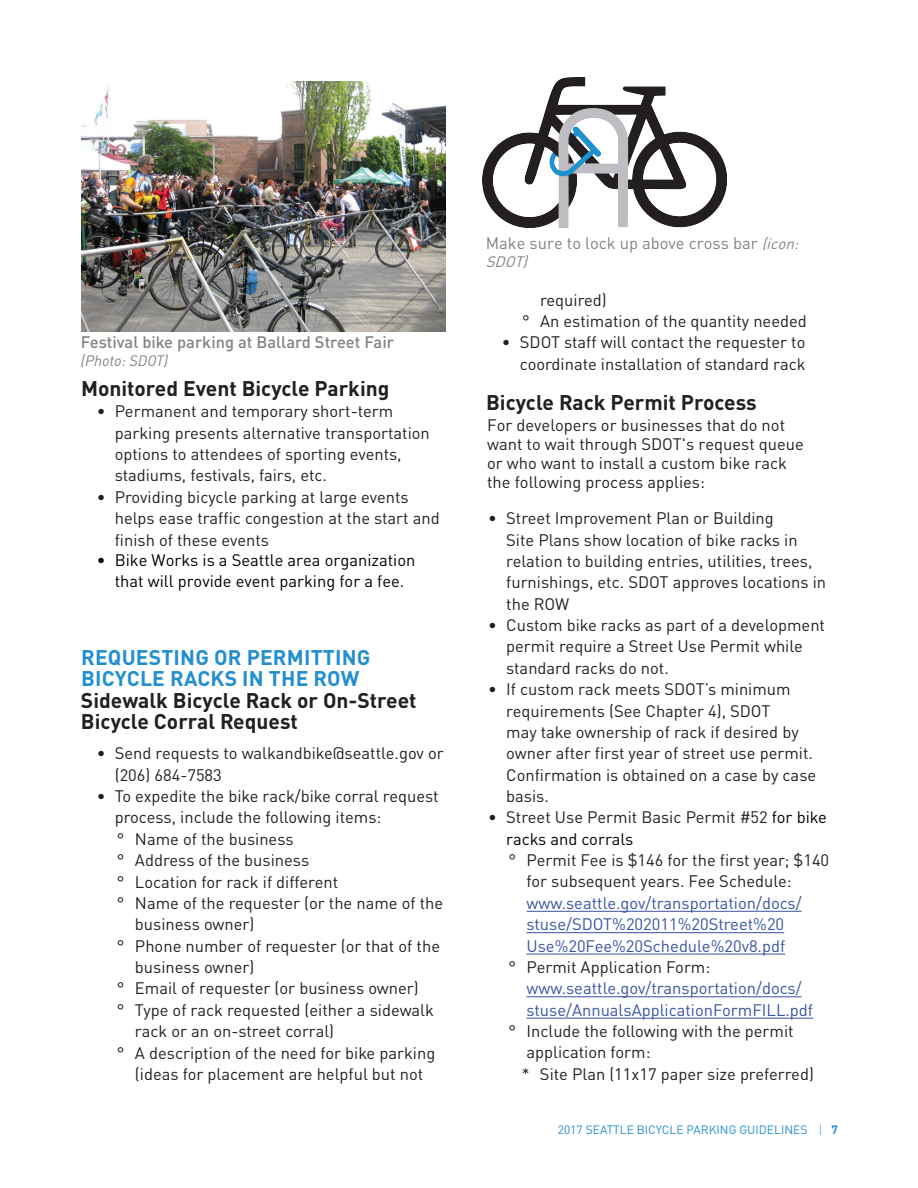
<style>
.page{position:relative;width:918px;height:1188px;background:#fff}
.page>*{position:absolute;margin:0;border:0;box-sizing:border-box;transform-origin:0 0}
.t1{font:700 21px/21.5px "DIN Pro";color:#231f20}
.t2{font:700 21px/21.5px "DIN Pro";letter-spacing:.01em;color:#238fcf}
.t3{font:16.5px/21.3px "DIN Pro";color:#231f20}
.t4{font:16.5px/21.3px "DIN Pro";color:#3853a3}
.t5{font:16.5px/21px "DIN Pro";color:#000;text-align:center}
.t6{font:500 16.5px "DINOT";color:#808384}
.t7{font:16.5px "DIN Pro";color:#808384}
.t8{font:italic 15px "DINOT";color:#808384}
.t9{font:italic 15px "DIN Pro";color:#808384}
.t10{font:12px "DIN Pro";color:#238fcf}
.s1{font-style:italic;font-size:15px}
.s2{color:#000}
.s3{font-weight:300}
.s4{font-weight:700}
</style>
<div class="page">
<img style="left:81px;top:81px;width:365px;height:250px">
<hr style="left:526px;top:911px;width:276px;height:1px;background:#3853a3">
<hr style="left:526px;top:932px;width:258px;height:1px;background:#3853a3">
<hr style="left:526px;top:954px;width:259px;height:1px;background:#3853a3">
<hr style="left:526px;top:996px;width:276px;height:1px;background:#3853a3">
<hr style="left:526px;top:1018px;width:287px;height:1px;background:#3853a3">
<img style="left:482px;top:78px;width:245px;height:149px">
<p class="t6" style="left:81px;top:331px;width:315px">Festival bike parking at Ballard Street Fair</p>
<p class="t8" style="left:81px;top:351px;width:89px">(Photo: SDOT)</p>
<p class="t1" style="left:81px;top:375px;width:310px">Monitored Event Bicycle Parking</p>
<p class="t3" style="left:115px;top:399px;width:317px;text-indent:-18px">• Permanent and temporary short-term parking presents alternative transportation options to attendees of sporting events, stadiums, festivals, fairs, etc.</p>
<p class="t3" style="left:115px;top:485px;width:327px;text-indent:-18px">• Providing bicycle parking at large events helps ease traffic congestion at the start and finish of these events</p>
<p class="t5" style="left:97px;top:548px;width:320px">• Bike Works is a Seattle area organization that will provide event parking for a fee.</p>
<p class="t2" style="left:81px;top:644px;width:291px">REQUESTING OR PERMITTING<br>BICYCLE RACKS IN THE ROW</p>
<p class="t1" style="left:81px;top:687px;width:337px">Sidewalk Bicycle Rack or On-Street<br>Bicycle Corral Request</p>
<p class="t3" style="left:115px;top:741px;width:331px;text-indent:-18px">• Send requests to walkandbike@seattle.gov or (206) 684-7583</p>
<p class="t3" style="left:97px;top:784px;width:343px">• To expedite the bike rack/bike corral request</p>
<p class="t3" style="left:115px;top:805px;width:268px">process, include the following items:</p>
<p class="t3" style="left:117px;top:827px;width:178px">° Name of the business</p>
<p class="t3" style="left:117px;top:848px;width:194px">° Address of the business</p>
<p class="t3" style="left:117px;top:869px;width:223px">° Location for rack if different</p>
<p class="t3" style="left:117px;top:891px;width:328px">° Name of the requester (or the name of the</p>
<p class="t3" style="left:135px;top:912px;width:121px">business owner)</p>
<p class="t3" style="left:117px;top:933px;width:325px">° Phone number of requester (or that of the</p>
<p class="t3" style="left:135px;top:955px;width:121px">business owner)</p>
<p class="t3" style="left:117px;top:976px;width:303px">° Email of requester (or business owner)</p>
<p class="t3" style="left:117px;top:998px;width:318px">° Type of rack requested (either a sidewalk</p>
<p class="t3" style="left:135px;top:1019px;width:201px">rack or an on-street corral)</p>
<p class="t3" style="left:117px;top:1040px;width:320px">° A description of the need for bike parking</p>
<p class="t3" style="left:135px;top:1062px;width:290px">(ideas for placement are helpful but not</p>
<p class="t7" style="left:486px;top:230px;width:320px">Make sure to lock up above cross bar <span class="s1">(icon:</span></p>
<p class="t9" style="left:486px;top:250px;width:48px">SDOT)</p>
<p class="t3" style="left:522px;top:287px;width:286px;text-indent:18px">required)<br>° An estimation of the quantity needed</p>
<p class="t3" style="left:502px;top:330px;width:305px;text-align:right">• SDOT staff will contact the requester to coordinate installation of standard rack</p>
<p class="t1" style="left:486px;top:389px;width:272px">Bicycle Rack Permit Process</p>
<p class="t3" style="left:487px;top:415px;width:318px;line-height:18.8px">For developers or businesses that do not want to wait through SDOT's request queue or who want to install a custom bike rack the following process applies:</p>
<p class="t3" style="left:506px;top:506px;width:321px;text-indent:-18px">• Street Improvement Plan or Building<br>Site Plans show location of bike racks in relation to building entries, utilities, trees, furnishings, etc. SDOT approves locations in the ROW</p>
<p class="t3" style="left:506px;top:613px;width:320px;text-indent:-18px">• Custom bike racks as part of a development permit require a Street Use Permit while standard racks do not.</p>
<p class="t3" style="left:506px;top:677px;width:312px;text-indent:-18px">• If custom rack meets SDOT’s minimum requirements (See Chapter 4), SDOT<br>may take ownership of rack if desired by owner after first year of street use permit.<br>Confirmation is obtained on a case by case basis.</p>
<p class="t3" style="left:506px;top:805px;width:322px;text-indent:-18px">• Street Use Permit Basic Permit #52 <span class="s2">for bike racks and corrals</span></p>
<p class="t3" style="left:526px;top:848px;width:304px;text-indent:-18px">° Permit Fee is $146 for the first year; $140 for subsequent years. Fee Schedule:</p>
<p class="t4" style="left:526px;top:891px;width:277px">www.seattle.gov/transportation/docs/ stuse/SDOT%202011%20Street%20<br>Use%20Fee%20Schedule%20v8.pdf</p>
<p class="t3" style="left:508px;top:955px;width:203px">° Permit Application Form:</p>
<p class="t4" style="left:526px;top:976px;width:288px">www.seattle.gov/transportation/docs/ stuse/AnnualsApplicationFormFILL.pdf</p>
<p class="t3" style="left:522px;top:1019px;width:293px;text-indent:-13px">° Include the following with the permit application form:<br>* Site Plan (11x17 paper size preferred)</p>
<p class="t10" style="left:558px;top:1120px;width:282px">2017 SEATTLE BICYCLE PARKING GUIDELINES <span class="s3">|</span> <span class="s4">7</span></p>
</div>
